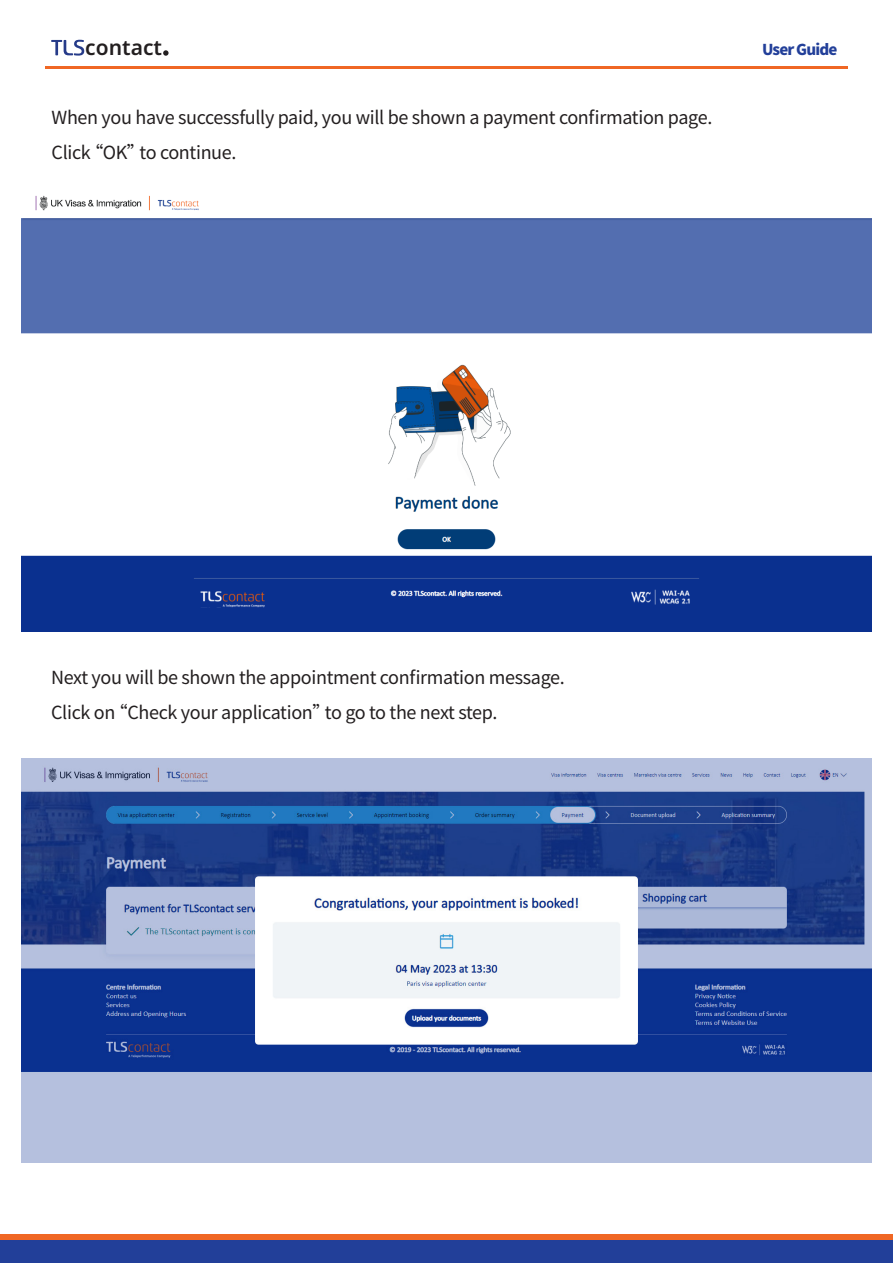
<style>
.page{position:relative;width:893px;height:1263px;background:#fff}
.page>*{position:absolute;margin:0;border:0;box-sizing:border-box;transform-origin:0 0}
.t1{font:600 21px "Noto Sans";color:#231f20}
.t2{font:18px/34.5px "Noto Sans CJ Ksc";letter-spacing:-.02em;color:#231f20}
.t3{font:900 15px "Noto Sans CJ Ksc";letter-spacing:-.055em;color:#223f99}
</style>
<div class="page">
<hr style="left:45px;top:66px;width:803px;height:3px;background:#f06724">
<div style="left:0;top:1234px;width:893px;height:15px;background:#f06724"></div>
<div style="left:0;top:1240px;width:893px;height:23px;background:#223f99"></div>
<svg style="left:51px;top:40px;width:33px;height:16px"></svg>
<svg style="left:163px;top:50px;width:6px;height:6px"></svg>
<img style="left:21px;top:195px;width:851px;height:437px">
<img style="left:21px;top:758px;width:851px;height:404px">
<p class="t1" style="left:85px;top:33px;width:78px">contact</p>
<p class="t3" style="left:762px;top:41px;width:77px">User Guide</p>
<p class="t2" style="left:52px;top:101px;width:662px">When you have successfully paid, you will be shown a payment confirmation page.<br>Click “OK”to continue.</p>
<p class="t2" style="left:51px;top:661px;width:515px">Next you will be shown the appointment confirmation message.<br>Click on “Check your application”to go to the next step.</p>
</div>
